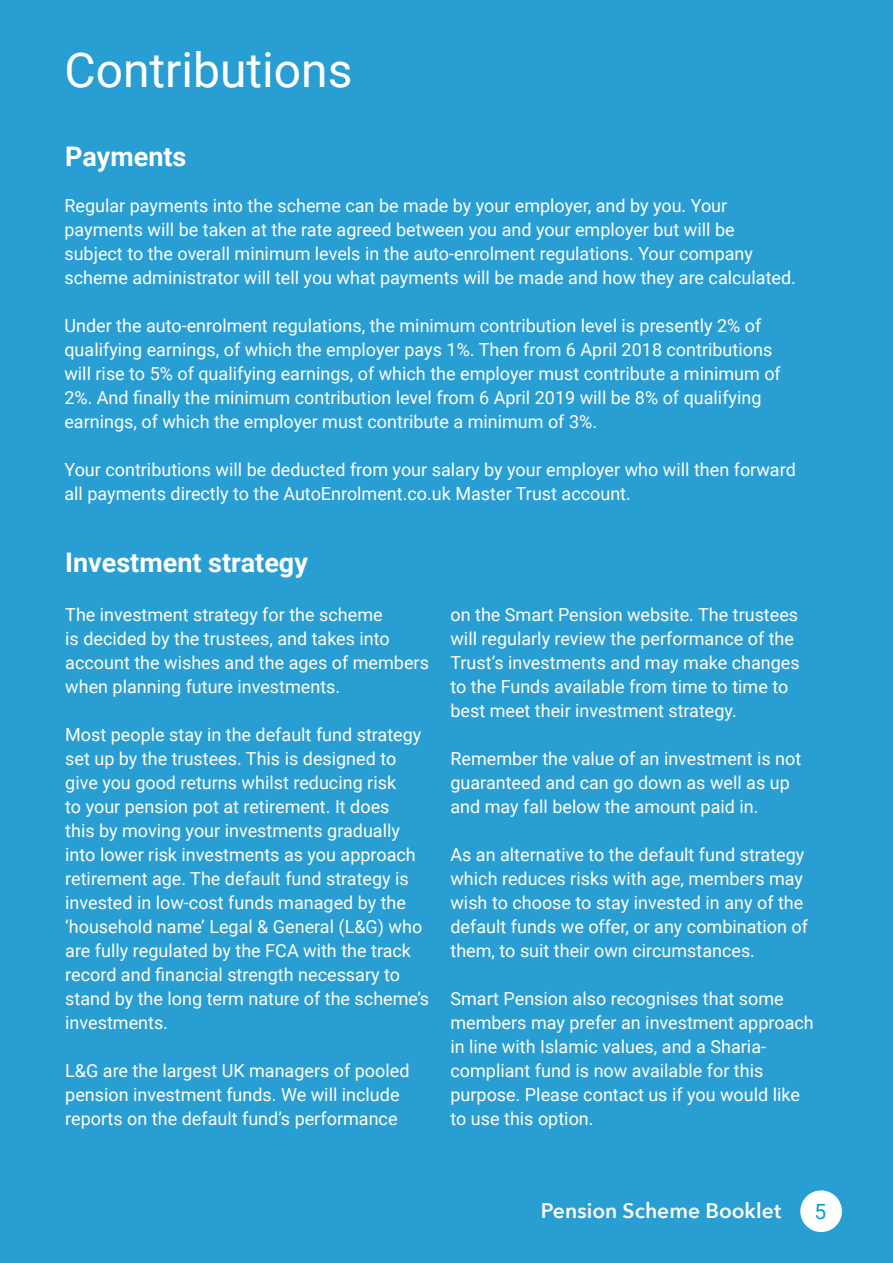
<style>
.page{position:relative;width:893px;height:1263px;background:#299ed2}
.page>*{position:absolute;margin:0;border:0;box-sizing:border-box;transform-origin:0 0}
.t1{font:48px "Roboto";color:#fff}
.t2{font:700 27px "Roboto";color:#fff}
.t3{font:600 21px "Avenir Next";color:#fff}
.t4{font:21px "Roboto";color:#00a2d2}
.t5{font:18px/24px "Roboto";color:#fff}
</style>
<div class="page">
<div style="left:800px;top:1190px;width:42px;height:42px;background:#fff;border-radius:50%"></div>
<h1 class="t1" style="left:64px;top:36px;width:290px">Contributions</h1>
<h2 class="t2" style="left:65px;top:137px;width:123px">Payments</h2>
<p class="t5" style="left:64px;top:193px;width:733px">Regular payments into the scheme can be made by your employer, and by you. Your payments will be taken at the rate agreed between you and your employer but will be subject to the overall minimum levels in the auto-enrolment regulations. Your company scheme administrator will tell you what payments will be made and how they are calculated.</p>
<p class="t5" style="left:64px;top:313px;width:718px">Under the auto-enrolment regulations, the minimum contribution level is presently 2% of qualifying earnings, of which the employer pays 1%. Then from 6 April 2018 contributions will rise to 5% of qualifying earnings, of which the employer must contribute a minimum of 2%. And finally the minimum contribution level from 6 April 2019 will be 8% of qualifying earnings, of which the employer must contribute a minimum of 3%.</p>
<p class="t5" style="left:64px;top:457px;width:733px">Your contributions will be deducted from your salary by your employer who will then forward all payments directly to the AutoEnrolment.co.uk Master Trust account.</p>
<h2 class="t2" style="left:65px;top:544px;width:244px">Investment strategy</h2>
<p class="t5" style="left:65px;top:602px;width:365px">The investment strategy for the scheme<br>is decided by the trustees, and takes into account the wishes and the ages of members when planning future investments.</p>
<p class="t5" style="left:65px;top:722px;width:365px">Most people stay in the default fund strategy set up by the trustees. This is designed to give you good returns whilst reducing risk<br>to your pension pot at retirement. It does<br>this by moving your investments gradually into lower risk investments as you approach retirement age. The default fund strategy is invested in low-cost funds managed by the ‘household name’ Legal &amp; General (L&amp;G) who are fully regulated by the FCA with the track record and financial strength necessary to stand by the long term nature of the scheme’s investments.</p>
<p class="t5" style="left:65px;top:1058px;width:346px">L&amp;G are the largest UK managers of pooled pension investment funds. We will include reports on the default fund’s performance</p>
<p class="t5" style="left:450px;top:602px;width:351px">on the Smart Pension website. The trustees will regularly review the performance of the Trust’s investments and may make changes to the Funds available from time to time to best meet their investment strategy.</p>
<p class="t5" style="left:450px;top:746px;width:352px">Remember the value of an investment is not guaranteed and can go down as well as up and may fall below the amount paid in.</p>
<p class="t5" style="left:450px;top:842px;width:359px">As an alternative to the default fund strategy which reduces risks with age, members may wish to choose to stay invested in any of the default funds we offer, or any combination of them, to suit their own circumstances.</p>
<p class="t5" style="left:450px;top:986px;width:365px">Smart Pension also recognises that some members may prefer an investment approach in line with Islamic values, and a Sharia&shy;compliant fund is now available for this purpose. Please contact us if you would like to use this option.</p>
<p class="t3" style="left:541px;top:1193px;width:242px">Pension Scheme Booklet</p>
<p class="t4" style="left:814px;top:1197px;width:13px">5</p>
</div>
